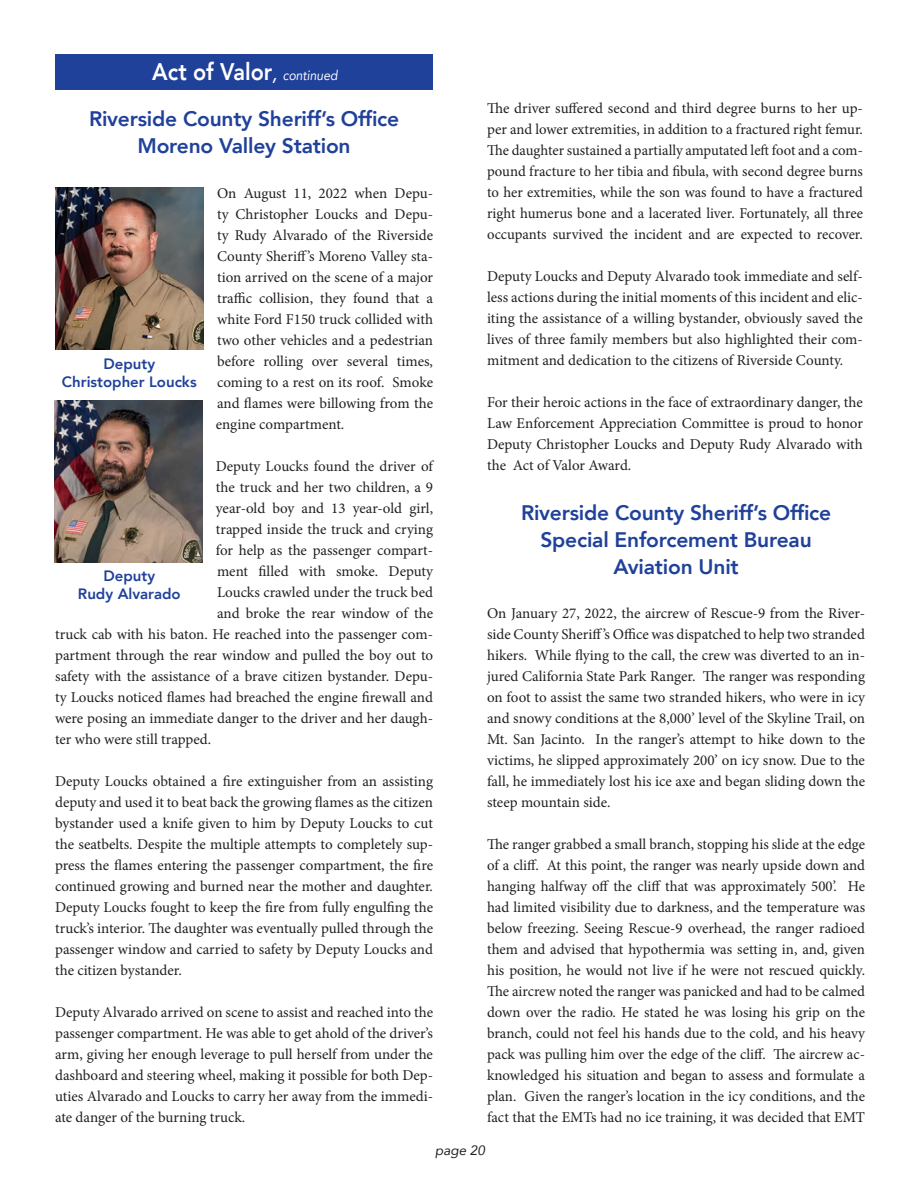
<style>
.page{position:relative;width:918px;height:1188px;background:#fff}
.page>*{position:absolute;margin:0;border:0;box-sizing:border-box;transform-origin:0 0}
.t1{font:800 24px "Avenir";color:#fff;scale:.9 1}
.t2{font:800 21px "Avenir";letter-spacing:-.01em;color:#20419a}
.t3{font:15px/21px "Minion Pro";color:#231f20;text-align:justify}
.t4{font:800 15px "Avenir";color:#20419a}
.t5{font:italic 13.5px "Avenir";color:#231f20}
.s1{font-weight:400;font-style:italic;font-size:21px}
.s2{font-weight:400;font-style:italic;font-size:13.5px}
</style>
<div class="page">
<img style="left:55px;top:187px;width:149px;height:162px">
<div style="left:55px;top:54px;width:378px;height:36px;background:#20419a"></div>
<img style="left:54px;top:400px;width:148px;height:162px">
<p class="t1" style="left:152px;top:53px;width:207px">Act of Valor<span class="s1">,</span> <span class="s2">continued</span></p>
<p class="t2" style="left:89px;top:103px;width:312px">Riverside County Sheriff’s Office</p>
<p class="t2" style="left:137px;top:130px;width:215px">Moreno Valley Station</p>
<p class="t3" style="left:216px;top:182px;width:219px">On August 11, 2022 when Depu&shy;ty Christopher Loucks and Depu&shy;ty Rudy Alvarado of the Riverside County Sheriff’s Moreno Valley sta&shy;tion arrived on the scene of a major traffic collision, they found that a white Ford F150 truck collided with two other vehicles and a pedestrian before rolling over several times, coming to a rest on its roof. Smoke and flames were billowing from the engine compartment.</p>
<p class="t3" style="left:216px;top:455px;width:219px">Deputy Loucks found the driver of</p>
<p class="t3" style="left:216px;top:476px;width:219px">the truck and her two children, a 9</p>
<p class="t3" style="left:216px;top:497px;width:219px">year-old boy and 13 year-old girl,</p>
<p class="t3" style="left:216px;top:518px;width:219px">trapped inside the truck and crying</p>
<p class="t3" style="left:216px;top:539px;width:219px">for help as the passenger compart-</p>
<p class="t3" style="left:217px;top:560px;width:217px">ment filled with smoke. Deputy</p>
<p class="t3" style="left:217px;top:581px;width:217px">Loucks crawled under the truck bed</p>
<p class="t3" style="left:217px;top:602px;width:218px">and broke the rear window of the</p>
<p class="t3" style="left:55px;top:623px;width:379px">truck cab with his baton. He reached into the passenger com-</p>
<p class="t3" style="left:55px;top:644px;width:380px">partment through the rear window and pulled the boy out to</p>
<p class="t3" style="left:55px;top:665px;width:379px">safety with the assistance of a brave citizen bystander. Depu-</p>
<p class="t3" style="left:55px;top:686px;width:379px">ty Loucks noticed flames had breached the engine firewall and</p>
<p class="t3" style="left:55px;top:707px;width:379px">were posing an immediate danger to the driver and her daugh-</p>
<p class="t3" style="left:55px;top:728px;width:158px">ter who were still trapped.</p>
<p class="t3" style="left:55px;top:770px;width:380px">Deputy Loucks obtained a fire extinguisher from an assisting deputy and used it to beat back the growing flames as the citizen bystander used a knife given to him by Deputy Loucks to cut the seatbelts. Despite the multiple attempts to completely sup&shy;press the flames entering the passenger compartment, the fire continued growing and burned near the mother and daughter.<br>Deputy Loucks fought to keep the fire from fully engulfing the truck’s interior. The daughter was eventually pulled through the passenger window and carried to safety by Deputy Loucks and the citizen bystander.</p>
<p class="t3" style="left:55px;top:1001px;width:380px">Deputy Alvarado arrived on scene to assist and reached into the passenger compartment. He was able to get ahold of the driver’s arm, giving her enough leverage to pull herself from under the dashboard and steering wheel, making it possible for both Dep&shy;uties Alvarado and Loucks to carry her away from the immedi&shy;ate danger of the burning truck.</p>
<p class="t4" style="left:103px;top:352px;width:53px">Deputy</p>
<p class="t4" style="left:62px;top:370px;width:136px">Christopher Loucks</p>
<p class="t4" style="left:103px;top:564px;width:53px">Deputy</p>
<p class="t4" style="left:78px;top:582px;width:104px">Rudy Alvarado</p>
<p class="t3" style="left:487px;top:98px;width:377px">The driver suffered second and third degree burns to her up&shy;per and lower extremities, in addition to a fractured right femur.<br>The daughter sustained a partially amputated left foot and a com&shy;pound fracture to her tibia and fibula, with second degree burns to her extremities, while the son was found to have a fractured right humerus bone and a lacerated liver. Fortunately, all three occupants survived the incident and are expected to recover.</p>
<p class="t3" style="left:487px;top:266px;width:377px">Deputy Loucks and Deputy Alvarado took immediate and self&shy;less actions during the initial moments of this incident and elic&shy;iting the assistance of a willing bystander, obviously saved the lives of three family members but also highlighted their com&shy;mitment and dedication to the citizens of Riverside County.</p>
<p class="t3" style="left:487px;top:392px;width:377px">For their heroic actions in the face of extraordinary danger, the Law Enforcement Appreciation Committee is proud to honor Deputy Christopher Loucks and Deputy Rudy Alvarado with the Act of Valor Award.</p>
<p class="t2" style="left:521px;top:496px;width:312px">Riverside County Sheriff’s Office</p>
<p class="t2" style="left:540px;top:523px;width:273px">Special Enforcement Bureau</p>
<p class="t2" style="left:613px;top:550px;width:127px">Aviation Unit</p>
<p class="t3" style="left:487px;top:603px;width:380px">On January 27, 2022, the aircrew of Rescue-9 from the River&shy;side County Sheriff’s Office was dispatched to help two stranded hikers. While flying to the call, the crew was diverted to an in&shy;jured California State Park Ranger. The ranger was responding on foot to assist the same two stranded hikers, who were in icy and snowy conditions at the 8,000’ level of the Skyline Trail, on Mt. San Jacinto. In the ranger’s attempt to hike down to the victims, he slipped approximately 200’ on icy snow. Due to the fall, he immediately lost his ice axe and began sliding down the steep mountain side.</p>
<p class="t3" style="left:487px;top:834px;width:380px">The ranger grabbed a small branch, stopping his slide at the edge of a cliff. At this point, the ranger was nearly upside down and hanging halfway off the cliff that was approximately 500’. He had limited visibility due to darkness, and the temperature was below freezing. Seeing Rescue-9 overhead, the ranger radioed them and advised that hypothermia was setting in, and, given his position, he would not live if he were not rescued quickly.<br>The aircrew noted the ranger was panicked and had to be calmed down over the radio. He stated he was losing his grip on the branch, could not feel his hands due to the cold, and his heavy pack was pulling him over the edge of the cliff. The aircrew ac&shy;knowledged his situation and began to assess and formulate a plan. Given the ranger’s location in the icy conditions, and the fact that the EMTs had no ice training, it was decided that EMT</p>
<p class="t5" style="left:435px;top:1142px;width:51px">page 20</p>
</div>
